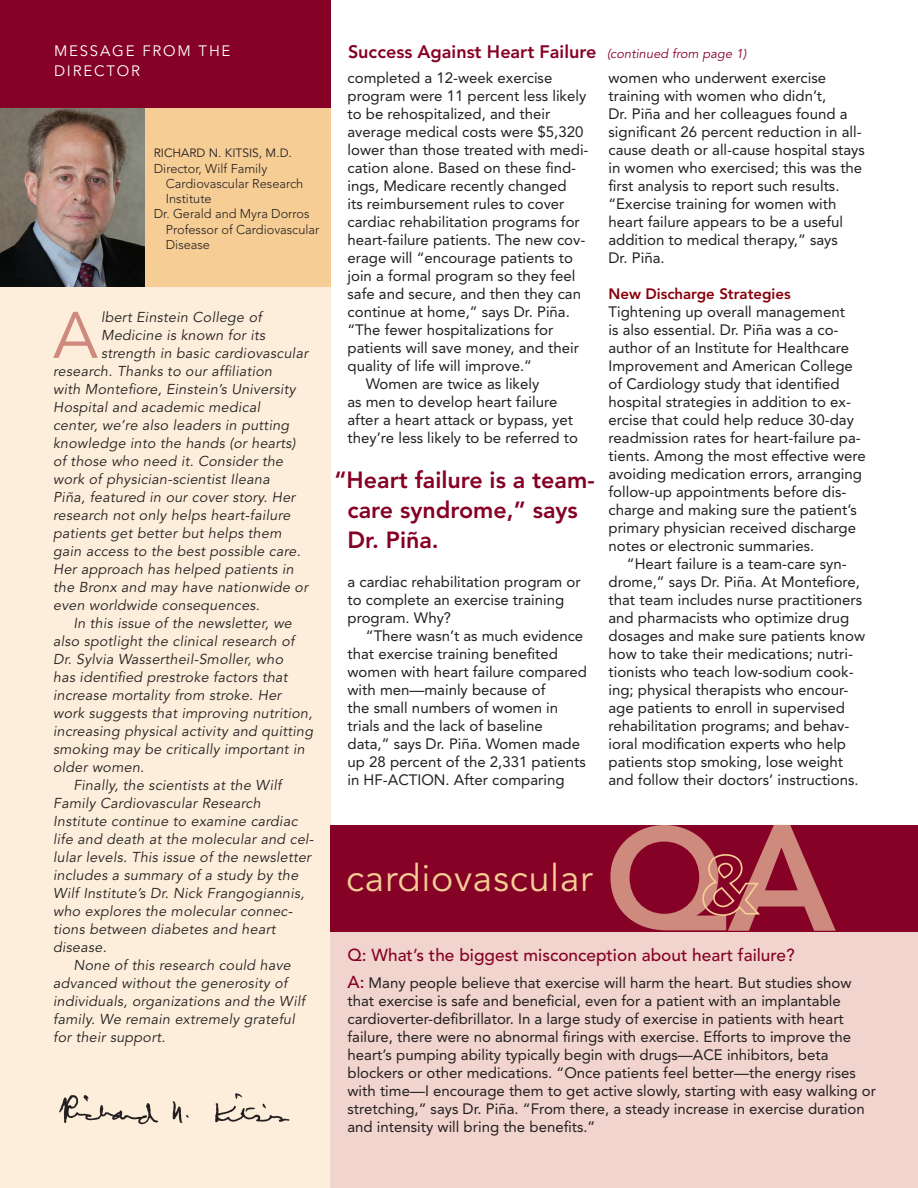
<style>
.page{position:relative;width:918px;height:1188px;background:#fff}
.page>*{position:absolute;margin:0;border:0;box-sizing:border-box;transform-origin:0 0}
.Faculty_Name{font:800 145.05px "Avenir";color:#cf8a7e}
.Director_message{font:65.1px "Avenir";color:#cf8a7e}
.t1{font:37.5px "Avenir";letter-spacing:.02em;color:#f5cd95}
.Body_-_9_5_Roman{font:800 23.25px/30px "Avenir";color:#860126}
.Quote_credit{font:800 18px "Avenir";color:#860126}
.Faculty_Name-2{font:500 17.25px "Avenir";color:#860126}
.Body_-_9_5_Roman-2{font:15px/18px "Avenir";color:#231f20}
.Faculty_Name-3{font:15px/18px "Avenir";color:#231f20}
.All-cap_Header{font:15px/19.5px "Avenir";letter-spacing:.12em;color:#fff}
.Body_-_9_5_Roman-3{font:800 15px "Avenir";color:#88010b}
.Director_message-2{font:italic 14.25px/18px "Avenir";letter-spacing:.02em;color:#231f20}
.Body_-_9_5_Roman-4{font:300 12.75px/15.3px "Avenir";color:#231f20}
.Body_-_9_5_Roman-5{font:12px "Avenir";color:#231f20}
.s1{font-weight:400;font-style:italic;font-size:12.75px}
.s2{font-size:149.55px}
.s3{font-weight:500;font-size:17.25px;color:#860126}
</style>
<div class="page">
<div style="left:0;top:98px;width:330px;height:1090px;background:#fceeda"></div>
<div style="left:0;top:0;width:330px;height:108px;background:#860126"></div>
<img style="left:59px;top:1093px;width:231px;height:32px">
<div style="left:0;top:109px;width:330px;height:178px;background:#f5cd95"></div>
<div style="left:330px;top:926px;width:588px;height:262px;background:#f0d4cd"></div>
<div style="left:330px;top:825px;width:588px;height:107px;background:#860126"></div>
<svg style="left:702px;top:854px;width:58px;height:62px"></svg>
<img style="left:0;top:108px;width:145px;height:179px">
<p class="All-cap_Header" style="left:54px;top:42px;width:178px">MESSAGE FROM THE<br>DIRECTOR</p>
<p class="Body_-_9_5_Roman-5" style="left:154px;top:146px;width:140px">RICHARD N. KITSIS, M.D.</p>
<p class="Body_-_9_5_Roman-4" style="left:166px;top:160px;width:139px;text-indent:-12px">Director, Wilf Family<br>Cardiovascular Research<br>Institute</p>
<p class="Body_-_9_5_Roman-4" style="left:166px;top:206px;width:155px;text-indent:-12px">Dr. Gerald and Myra Dorros<br>Professor of Cardiovascular<br>Disease</p>
<p class="Director_message" style="left:53px;top:298px;width:46px">A</p>
<p class="Director_message-2" style="left:101px;top:308px;width:162px">lbert Einstein College of</p>
<p class="Director_message-2" style="left:101px;top:326px;width:166px">Medicine is known for its</p>
<p class="Director_message-2" style="left:101px;top:344px;width:208px">strength in basic cardiovascular</p>
<p class="Director_message-2" style="left:53px;top:362px;width:220px">research. Thanks to our affiliation</p>
<p class="Director_message-2" style="left:53px;top:380px;width:244px">with Montefiore, Einstein’s University</p>
<p class="Director_message-2" style="left:53px;top:398px;width:208px">Hospital and academic medical</p>
<p class="Director_message-2" style="left:53px;top:416px;width:238px">center, we’re also leaders in putting</p>
<p class="Director_message-2" style="left:53px;top:434px;width:244px">knowledge into the hands (or hearts)</p>
<p class="Director_message-2" style="left:53px;top:452px;width:232px">of those who need it. Consider the</p>
<p class="Director_message-2" style="left:53px;top:470px;width:218px">work of physician-scientist Ileana</p>
<p class="Director_message-2" style="left:53px;top:488px;width:244px">Piña, featured in our cover story. Her</p>
<p class="Director_message-2" style="left:53px;top:506px;width:239px">research not only helps heart-failure</p>
<p class="Director_message-2" style="left:53px;top:524px;width:230px">patients get better but helps them</p>
<p class="Director_message-2" style="left:53px;top:542px;width:249px">gain access to the best possible care.</p>
<p class="Director_message-2" style="left:53px;top:560px;width:242px">Her approach has helped patients in</p>
<p class="Director_message-2" style="left:53px;top:578px;width:256px">the Bronx and may have nationwide or</p>
<p class="Director_message-2" style="left:53px;top:596px;width:208px">even worldwide consequences.</p>
<p class="Director_message-2" style="left:53px;top:614px;width:261px;text-indent:20px">In this issue of the newsletter, we also spotlight the clinical research of Dr. Sylvia Wassertheil-Smoller, who<br>has identified prestroke factors that increase mortality from stroke. Her work suggests that improving nutrition, increasing physical activity and quitting smoking may be critically important in older women.</p>
<p class="Director_message-2" style="left:53px;top:776px;width:262px;text-indent:20px">Finally, the scientists at the Wilf Family Cardiovascular Research Institute continue to examine cardiac life and death at the molecular and cel&shy;lular levels. This issue of the newsletter includes a summary of a study by the Wilf Institute’s Dr. Nick Frangogiannis, who explores the molecular connec&shy;tions between diabetes and heart disease.</p>
<p class="Director_message-2" style="left:53px;top:956px;width:253px;text-indent:20px">None of this research could have advanced without the generosity of individuals, organizations and the Wilf family. We remain extremely grateful for their support.</p>
<p class="Quote_credit" style="left:348px;top:41px;width:400px">Success Against Heart Failure <span class="s1">(continued from page 1)</span></p>
<p class="Body_-_9_5_Roman-2" style="left:348px;top:69px;width:243px">completed a 12-week exercise program were 11 percent less likely to be rehospitalized, and their average medical costs were $5,320 lower than those treated with medi&shy;cation alone. Based on these find&shy;ings, Medicare recently changed<br>its reimbursement rules to cover cardiac rehabilitation programs for heart-failure patients. The new cov&shy;erage will “encourage patients to join a formal program so they feel safe and secure, and then they can continue at home,” says Dr. Piña. “The fewer hospitalizations for patients will save money, and their quality of life will improve.”</p>
<p class="Body_-_9_5_Roman-2" style="left:348px;top:375px;width:232px;text-indent:18px">Women are twice as likely<br>as men to develop heart failure after a heart attack or bypass, yet they’re less likely to be referred to</p>
<p class="Body_-_9_5_Roman" style="left:335px;top:465px;width:262px">“Heart failure is a team-</p>
<p class="Body_-_9_5_Roman" style="left:348px;top:495px;width:232px">care syndrome,” says<br>Dr. Piña.</p>
<p class="Body_-_9_5_Roman-2" style="left:348px;top:573px;width:235px">a cardiac rehabilitation program or to complete an exercise training program. Why?</p>
<p class="Body_-_9_5_Roman-2" style="left:348px;top:627px;width:241px;text-indent:18px">“There wasn’t as much evidence that exercise training benefited women with heart failure compared with men—mainly because of<br>the small numbers of women in trials and the lack of baseline data,” says Dr. Piña. Women made up 28 percent of the 2,331 patients in HF-ACTION. After comparing</p>
<p class="t1" style="left:346px;top:856px;width:248px">cardiovascular</p>
<p class="Body_-_9_5_Roman-2" style="left:609px;top:69px;width:258px">women who underwent exercise training with women who didn’t,<br>Dr. Piña and her colleagues found a significant 26 percent reduction in all&shy;cause death or all-cause hospital stays in women who exercised; this was the first analysis to report such results. “Exercise training for women with heart failure appears to be a useful addition to medical therapy,” says<br>Dr. Piña.</p>
<p class="Body_-_9_5_Roman-3" style="left:609px;top:285px;width:184px">New Discharge Strategies</p>
<p class="Body_-_9_5_Roman-2" style="left:609px;top:303px;width:259px">Tightening up overall management<br>is also essential. Dr. Piña was a co&shy;author of an Institute for Healthcare Improvement and American College of Cardiology study that identified hospital strategies in addition to ex&shy;ercise that could help reduce 30-day readmission rates for heart-failure pa&shy;tients. Among the most effective were avoiding medication errors, arranging follow-up appointments before dis&shy;charge and making sure the patient’s primary physician received discharge notes or electronic summaries.</p>
<p class="Body_-_9_5_Roman-2" style="left:609px;top:555px;width:258px;text-indent:18px">“Heart failure is a team-care syn&shy;drome,” says Dr. Piña. At Montefiore, that team includes nurse practitioners and pharmacists who optimize drug dosages and make sure patients know how to take their medications; nutri&shy;tionists who teach low-sodium cook&shy;ing; physical therapists who encour&shy;age patients to enroll in supervised rehabilitation programs; and behav&shy;ioral modification experts who help patients stop smoking, lose weight and follow their doctors’ instructions.</p>
<p class="Faculty_Name" style="left:604px;top:794px;width:233px">Q<span class="s2">A</span></p>
<p class="Faculty_Name-2" style="left:348px;top:945px;width:449px">Q: What’s the biggest misconception about heart failure?</p>
<p class="Faculty_Name-3" style="left:348px;top:974px;width:530px"><span class="s3">A:</span> Many people believe that exercise will harm the heart. But studies show that exercise is safe and beneficial, even for a patient with an implantable cardioverter-defibrillator. In a large study of exercise in patients with heart failure, there were no abnormal firings with exercise. Efforts to improve the heart’s pumping ability typically begin with drugs—ACE inhibitors, beta blockers or other medications. “Once patients feel better—the energy rises with time—I encourage them to get active slowly, starting with easy walking or stretching,” says Dr. Piña. “From there, a steady increase in exercise duration and intensity will bring the benefits.”</p>
</div>
